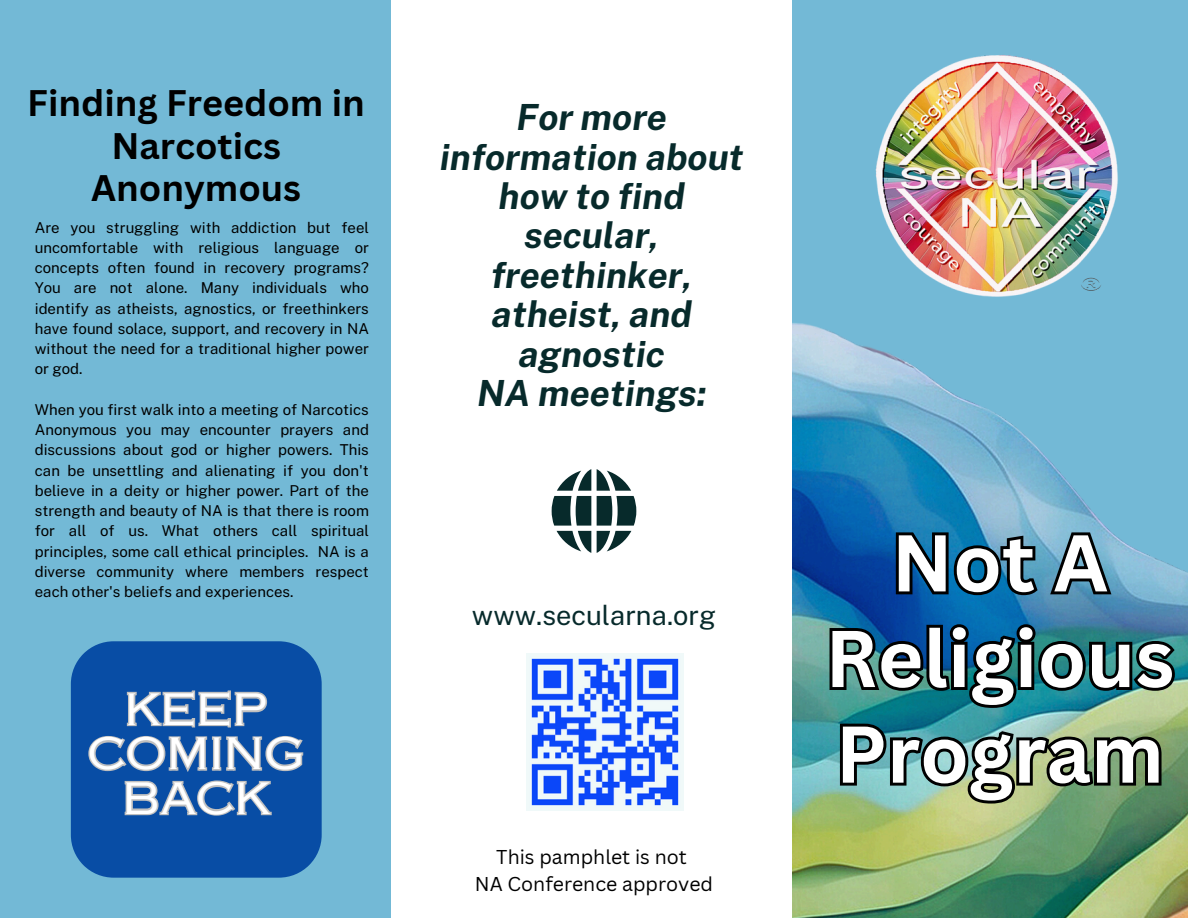
<style>
.page{position:relative;width:1188px;height:918px;background:#73b9d6}
.page>*{position:absolute;margin:0;border:0;box-sizing:border-box;transform-origin:0 0}
.t1{font:700 78.6px/95.7px "Canva Sans";color:#fff;text-align:center}
.t2{font:43.05px/44.5px "Copperplate Gothic LT Pro 32 AB";color:#fff;text-align:center}
.t3{font:italic 700 36px/39.3px "Public Sans";color:#072a2b;text-align:center}
.t4{font:700 36px/42.8px "Canva Sans";color:#000;text-align:center}
.t5{font:27.3px "Public Sans";color:#072a2b}
.t6{font:19.5px/27px "Canva Sans";color:#000;text-align:center}
.t7{font:15px/20.2px "Public Sans";color:#000;text-align:justify}
</style>
<div class="page">
<div style="left:392px;top:0;width:400px;height:918px;background:#fff"></div>
<svg style="left:552px;top:469px;width:84px;height:83px"></svg>
<img style="left:792px;top:323px;width:396px;height:595px">
<svg style="left:71px;top:641px;width:251px;height:237px;background:#0e53a7"></svg>
<img style="left:875px;top:55px;width:243px;height:242px">
<img style="left:1073px;top:274px;width:33px;height:21px">
<svg style="left:86px;top:689px;width:219px;height:129px;background:#3a6cac"></svg>
<svg style="left:893px;top:529px;width:222px;height:70px;background:#285a77"></svg>
<img style="left:827px;top:619px;width:352px;height:93px">
<img style="left:837px;top:721px;width:327px;height:87px">
<img style="left:526px;top:653px;width:158px;height:158px">
<h3 class="t4" style="left:27px;top:81px;width:339px">Finding Freedom in<br>Narcotics<br>Anonymous</h3>
<p class="t7" style="left:35px;top:217px;width:336px">Are you struggling with addiction but feel uncomfortable with religious language or concepts often found in recovery programs?<br>You are not alone. Many individuals who identify as atheists, agnostics, or freethinkers have found solace, support, and recovery in NA without the need for a traditional higher power or god.</p>
<p class="t7" style="left:35px;top:399px;width:336px">When you first walk into a meeting of Narcotics Anonymous you may encounter prayers and discussions about god or higher powers. This can be unsettling and alienating if you don't believe in a deity or higher power. Part of the strength and beauty of NA is that there is room for all of us. What others call spiritual principles, some call ethical principles. NA is a diverse community where members respect each other's beliefs and experiences.</p>
<p class="t2" style="left:88px;top:693px;width:219px">KEEP<br>COMING<br>BACK</p>
<p class="t3" style="left:440px;top:98px;width:305px">For more information about how to find secular, freethinker, atheist, and agnostic<br>NA meetings:</p>
<h5 class="t5" style="left:472px;top:599px;width:246px">www.secularna.org</h5>
<p class="t6" style="left:475px;top:843px;width:240px">This pamphlet is not<br>NA Conference approved</p>
<p class="t1" style="left:825px;top:513px;width:351px">Not A<br>Religious<br>Program</p>
</div>
